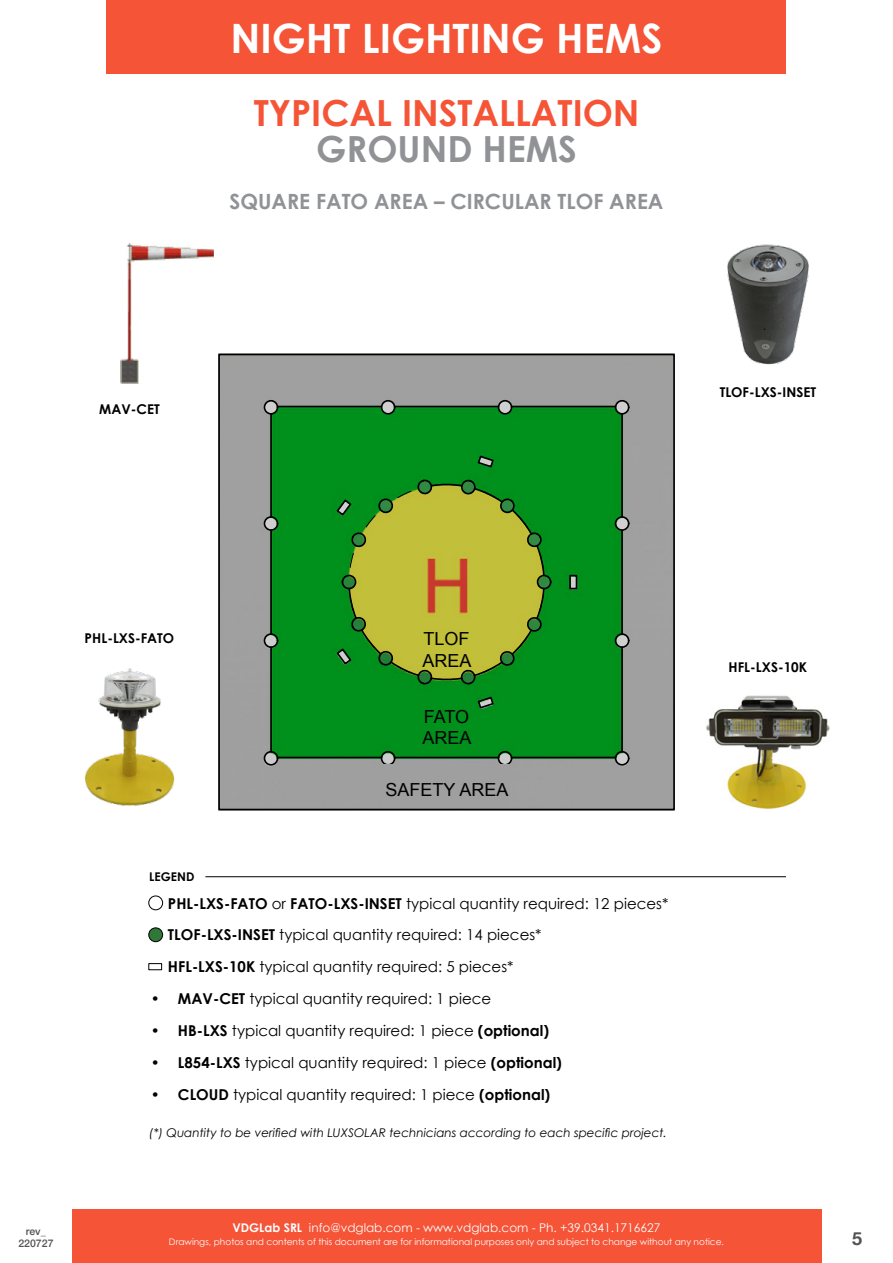
<style>
.page{position:relative;width:893px;height:1263px;background:#fff}
.page>*{position:absolute;margin:0;border:0;box-sizing:border-box;transform-origin:0 0}
.t1{font:700 40.5px "Century Gothic";color:#fff}
.t2{font:700 36px "Century Gothic";color:#f55437}
.t3{font:700 36px "Century Gothic";color:#909296}
.t4{font:700 21px "Century Gothic";color:#909296}
.t5{font:18px/21.6px "Arial";color:#000}
.t6{font:700 18px "Helvetica Neue";color:#515254}
.t7{font:15px/32px "Century Gothic";color:#000}
.t8{font:700 13.5px "Century Gothic";color:#000}
.t9{font:italic 12px "Century Gothic";color:#000}
.t10{font:12px "Century Gothic";color:#fff}
.t11{font:700 12px "Century Gothic";color:#000}
.t12{font:500 10.5px/12.6px "Helvetica Neue";color:#515254;text-align:center}
.t13{font:9px "Century Gothic";color:#fff}
.s1{font-weight:700}
</style>
<div class="page">
<div style="left:72px;top:1209px;width:749px;height:54px;background:#f55437"></div>
<div style="left:107px;top:0;width:679px;height:74px;background:#f55437"></div>
<div style="left:148px;top:895px;width:15px;height:15px;border:1px solid #000;border-radius:50%"></div>
<hr style="left:205px;top:876px;width:581px;height:1px;background:#000">
<div style="left:149px;top:928px;width:14px;height:14px;background:#2f7837;border-radius:50%"></div>
<div style="left:148px;top:927px;width:15px;height:15px;border:1px solid #000;border-radius:50%"></div>
<div style="left:148px;top:963px;width:14px;height:7px;border:1px solid #000"></div>
<svg style="left:218px;top:353px;width:457px;height:458px;background:#549556"></svg>
<svg style="left:418px;top:479px;width:116px;height:57px;background:#7ea52f"></svg>
<svg style="left:535px;top:543px;width:11px;height:78px"></svg>
<svg style="left:510px;top:628px;width:24px;height:28px"></svg>
<svg style="left:481px;top:665px;width:15px;height:9px"></svg>
<svg style="left:349px;top:596px;width:63px;height:78px;background:#7ba42d"></svg>
<svg style="left:349px;top:490px;width:63px;height:78px;background:#7ca72e"></svg>
<div style="left:413px;top:712px;width:67px;height:42px;background:#00901b"></div>
<div style="left:382px;top:765px;width:129px;height:41px;background:#9f9f9f"></div>
<svg style="left:421px;top:632px;width:51px;height:48px;background:#b1b336"></svg>
<img style="left:121px;top:244px;width:93px;height:139px">
<img style="left:84px;top:668px;width:91px;height:138px">
<img style="left:727px;top:244px;width:82px;height:121px">
<img style="left:706px;top:695px;width:124px;height:114px">
<h1 class="t1" style="left:231px;top:12px;width:433px">NIGHT LIGHTING HEMS</h1>
<h2 class="t2" style="left:254px;top:91px;width:387px">TYPICAL INSTALLATION</h2>
<h2 class="t3" style="left:316px;top:127px;width:262px">GROUND HEMS</h2>
<h3 class="t4" style="left:230px;top:188px;width:435px">SQUARE FATO AREA – CIRCULAR TLOF AREA</h3>
<p class="t8" style="left:99px;top:401px;width:62px">MAV-CET</p>
<p class="t8" style="left:720px;top:383px;width:98px">TLOF-LXS-INSET</p>
<p class="t8" style="left:85px;top:629px;width:91px">PHL-LXS-FATO</p>
<p class="t11" style="left:149px;top:869px;width:47px">LEGEND</p>
<p class="t5" style="left:422px;top:628px;width:51px">TLOF<br>AREA</p>
<p class="t5" style="left:422px;top:706px;width:51px">FATO<br>AREA</p>
<p class="t5" style="left:386px;top:779px;width:124px">SAFETY AREA</p>
<p class="t7" style="left:168px;top:887px;width:502px"><span class="s1">PHL-LXS-FATO</span> or <span class="s1">FATO-LXS-INSET</span> typical quantity required: 12 pieces*</p>
<p class="t7" style="left:168px;top:919px;width:375px"><span class="s1">TLOF-LXS-INSET</span> typical quantity required: 14 pieces*<br><span class="s1">HFL-LXS-10K</span> typical quantity required: 5 pieces*</p>
<p class="t7" style="left:151px;top:982px;width:342px"><span class="s1">• MAV-CET</span> typical quantity required: 1 piece</p>
<p class="t7" style="left:151px;top:1014px;width:400px"><span class="s1">• HB-LXS</span> typical quantity required: 1 piece <span class="s1">(optional)</span></p>
<p class="t7" style="left:151px;top:1046px;width:412px"><span class="s1">• L854-LXS</span> typical quantity required: 1 piece <span class="s1">(optional)</span></p>
<p class="t7" style="left:151px;top:1078px;width:401px"><span class="s1">• CLOUD</span> typical quantity required: 1 piece <span class="s1">(optional)</span></p>
<p class="t9" style="left:149px;top:1125px;width:519px">(*) Quantity to be verified with LUXSOLAR technicians according to each specific project.</p>
<p class="t8" style="left:729px;top:658px;width:80px">HFL-LXS-10K</p>
<p class="t10" style="left:232px;top:1221px;width:430px"><span class="s1">VDGLab SRL</span> info@vdglab.com - www.vdglab.com - Ph. +39.0341.1716627</p>
<p class="t12" style="left:18px;top:1224px;width:37px">rev_<br>220727</p>
<p class="t13" style="left:169px;top:1236px;width:557px">Drawings, photos and contents of this document are for informational purposes only and subject to change without any notice.</p>
<p class="t6" style="left:852px;top:1224px;width:12px">5</p>
</div>
